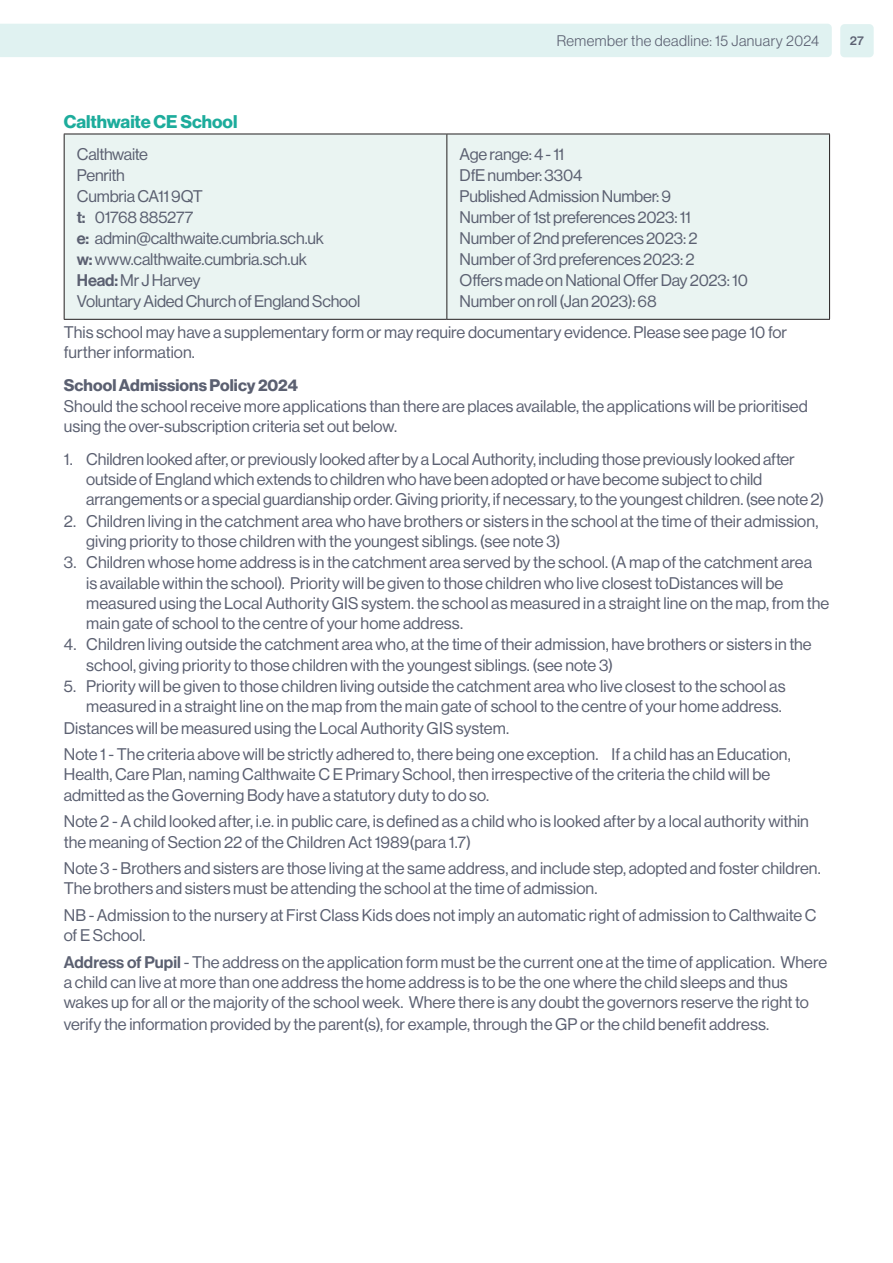
<style>
.page{position:relative;width:893px;height:1263px;background:#fff}
.page>*{position:absolute;margin:0;border:0;box-sizing:border-box;transform-origin:0 0}
.Sub_heading{font:18px "N Haas Grotesk DS Pro 75 Bd";color:#1dac9c}
.body{font:16.5px/20.2px "N Haas Grotesk DS Pro 55 Rg";color:#5b6071}
.Admissions{font:16.5px/20.2px "N Haas Grotesk DS Pro 55 Rg";color:#5b6071}
.Admissions-2{font:16.5px "N Haas Grotesk DS Pro 75 Bd";letter-spacing:.005em;color:#5b6071}
.body-2{font:16.5px "N Haas Grotesk DS Pro 55 Rg";letter-spacing:-.025em;color:#5b6071}
.t1{font:15px "N Haas Grotesk DS Pro 45 Lt";letter-spacing:.03em;color:#5b6071}
.t2{font:12px "N Haas Grotesk TX Pro 65 Md";color:#5b6071}
.s1{font-family:"N Haas Grotesk DS Pro 65 Md"}
</style>
<div class="page">
<div style="left:0;top:24px;width:832px;height:33px;background:#e0f2f1"></div>
<div style="left:840px;top:24px;width:34px;height:33px;background:#e0f2f1;border-radius:4px"></div>
<div style="left:65px;top:135px;width:764px;height:184px;background:#eaf4f2"></div>
<hr style="left:446px;top:134px;width:1px;height:185px;background:#231f20">
<hr style="left:64px;top:134px;width:383px;height:1px;background:#231f20">
<hr style="left:64px;top:134px;width:1px;height:185px;background:#231f20">
<hr style="left:447px;top:134px;width:383px;height:1px;background:#231f20">
<hr style="left:829px;top:134px;width:1px;height:185px;background:#231f20">
<hr style="left:64px;top:319px;width:383px;height:1px;background:#231f20">
<hr style="left:447px;top:319px;width:383px;height:1px;background:#231f20">
<p class="t1" style="left:557px;top:32px;width:264px">Remember the deadline: 15 January 2024</p>
<p class="t2" style="left:850px;top:34px;width:16px">27</p>
<p class="Sub_heading" style="left:64px;top:111px;width:175px">Calthwaite CE School</p>
<p class="body-2" style="left:77px;top:144px;width:73px">Calthwaite</p>
<p class="body-2" style="left:77px;top:165px;width:49px">Penrith</p>
<p class="body" style="left:77px;top:186px;width:127px">Cumbria CA11 9QT</p>
<p class="body" style="left:77px;top:207px;width:118px"><span class="s1">t:</span> 01768 885277</p>
<p class="body" style="left:77px;top:228px;width:249px"><span class="s1">e:</span> admin@calthwaite.cumbria.sch.uk</p>
<p class="body" style="left:77px;top:249px;width:231px"><span class="s1">w:</span> www.calthwaite.cumbria.sch.uk</p>
<p class="body" style="left:77px;top:270px;width:125px"><span class="s1">Head:</span> Mr J Harvey</p>
<p class="body" style="left:77px;top:291px;width:285px">Voluntary Aided Church of England School</p>
<p class="body" style="left:460px;top:143px;width:233px;line-height:21px">Age range: 4 - 11<br>DfE number: 3304<br>Published Admission Number: 9<br>Number of 1st preferences 2023: 11</p>
<p class="body" style="left:460px;top:228px;width:239px">Number of 2nd preferences 2023: 2</p>
<p class="body" style="left:460px;top:249px;width:237px">Number of 3rd preferences 2023: 2</p>
<p class="body" style="left:460px;top:270px;width:290px">Offers made on National Offer Day 2023: 10</p>
<p class="body" style="left:460px;top:291px;width:199px">Number on roll (Jan 2023): 68</p>
<p class="body" style="left:64px;top:322px;width:725px">This school may have a supplementary form or may require documentary evidence. Please see page 10 for further information.</p>
<p class="Admissions-2" style="left:64px;top:376px;width:236px">School Admissions Policy 2024</p>
<p class="body" style="left:64px;top:396px;width:746px">Should the school receive more applications than there are places available, the applications will be prioritised using the over-subscription criteria set out below.</p>
<p class="Admissions" style="left:86px;top:449px;width:739px;text-indent:-22px">1. Children looked after, or previously looked after by a Local Authority, including those previously looked after outside of England which extends to children who have been adopted or have become subject to child arrangements or a special guardianship order. Giving priority, if necessary, to the youngest children. (see note 2)</p>
<p class="Admissions" style="left:86px;top:511px;width:734px;text-indent:-22px">2. Children living in the catchment area who have brothers or sisters in the school at the time of their admission, giving priority to those children with the youngest siblings. (see note 3)</p>
<p class="Admissions" style="left:86px;top:552px;width:744px;text-indent:-22px">3. Children whose home address is in the catchment area served by the school. (A map of the catchment area<br>is available within the school). Priority will be given to those children who live closest toDistances will be measured using the Local Authority GIS system. the school as measured in a straight line on the map, from the main gate of school to the centre of your home address.</p>
<p class="Admissions" style="left:86px;top:635px;width:727px;text-indent:-22px">4. Children living outside the catchment area who, at the time of their admission, have brothers or sisters in the school, giving priority to those children with the youngest siblings. (see note 3)</p>
<p class="Admissions" style="left:64px;top:676px;width:723px;text-align:right">5. Priority will be given to those children living outside the catchment area who live closest to the school as measured in a straight line on the map from the main gate of school to the centre of your home address.</p>
<p class="body" style="left:64px;top:718px;width:447px">Distances will be measured using the Local Authority GIS system.</p>
<p class="body" style="left:64px;top:744px;width:728px">Note 1 - The criteria above will be strictly adhered to, there being one exception. If a child has an Education,<br>Health, Care Plan, naming Calthwaite C E Primary School, then irrespective of the criteria the child will be admitted as the Governing Body have a statutory duty to do so.</p>
<p class="body" style="left:64px;top:811px;width:747px">Note 2 - A child looked after, i.e. in public care, is defined as a child who is looked after by a local authority within the meaning of Section 22 of the Children Act 1989(para 1.7)</p>
<p class="body" style="left:64px;top:858px;width:759px">Note 3 - Brothers and sisters are those living at the same address, and include step, adopted and foster children.<br>The brothers and sisters must be attending the school at the time of admission.</p>
<p class="body" style="left:64px;top:905px;width:754px">NB - Admission to the nursery at First Class Kids does not imply an automatic right of admission to Calthwaite C of E School.</p>
<p class="body" style="left:64px;top:952px;width:765px"><span class="s1">Address of Pupil</span> - The address on the application form must be the current one at the time of application. Where a child can live at more than one address the home address is to be the one where the child sleeps and thus wakes up for all or the majority of the school week. Where there is any doubt the governors reserve the right to verify the information provided by the parent(s), for example, through the GP or the child benefit address.</p>
</div>
